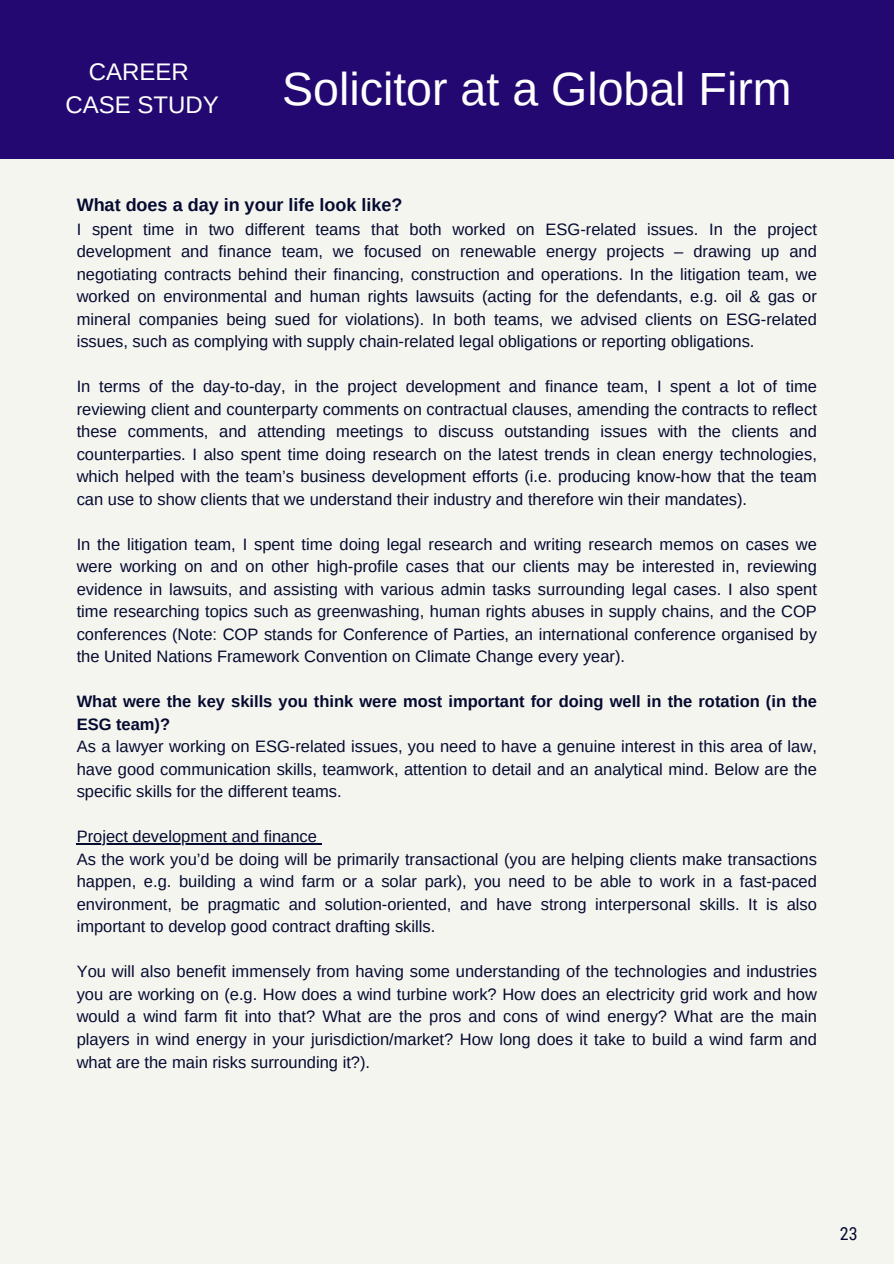
<style>
.page{position:relative;width:894px;height:1264px;background:#fff}
.page>*{position:absolute;margin:0;border:0;box-sizing:border-box;transform-origin:0 0}
.t1{font:46.5px "Arimo";color:#fff}
.t2{font:24px/32.7px "Arimo";color:#fff;text-align:center}
.t3{font:700 18px "Arimo";color:#050a30}
.t4{font:18px "Roboto Condensed";color:#050a30}
.t5{font:16.5px/22.5px "Arimo";color:#050a30;text-align:justify}
.t6{font:700 16.5px/22.5px "Arimo";color:#050a30}
</style>
<div class="page">
<div style="left:0;top:0;width:893px;height:1263px;background:#f5f5ef"></div>
<div style="left:0;top:0;width:893px;height:159px;background:#230871"></div>
<hr style="left:77px;top:843px;width:240px;height:1px;background:#050a30">
<h2 class="t2" style="left:65px;top:56px;width:155px">CAREER<br>CASE STUDY</h2>
<h1 class="t1" style="left:282px;top:63px;width:511px">Solicitor at a Global Firm</h1>
<p class="t3" style="left:77px;top:195px;width:327px">What does a day in your life look like?</p>
<p class="t5" style="left:77px;top:218px;width:741px">I spent time in two different teams that both worked on ESG-related issues. In the project development and finance team, we focused on renewable energy projects – drawing up and negotiating contracts behind their financing, construction and operations. In the litigation team, we worked on environmental and human rights lawsuits (acting for the defendants, e.g. oil &amp; gas or mineral companies being sued for violations). In both teams, we advised clients on ESG-related issues, such as complying with supply chain-related legal obligations or reporting obligations.</p>
<p class="t5" style="left:77px;top:375px;width:741px">In terms of the day-to-day, in the project development and finance team, I spent a lot of time reviewing client and counterparty comments on contractual clauses, amending the contracts to reflect these comments, and attending meetings to discuss outstanding issues with the clients and counterparties. I also spent time doing research on the latest trends in clean energy technologies, which helped with the team’s business development efforts (i.e. producing know-how that the team can use to show clients that we understand their industry and therefore win their mandates).</p>
<p class="t5" style="left:77px;top:533px;width:741px">In the litigation team, I spent time doing legal research and writing research memos on cases we were working on and on other high-profile cases that our clients may be interested in, reviewing evidence in lawsuits, and assisting with various admin tasks surrounding legal cases. I also spent time researching topics such as greenwashing, human rights abuses in supply chains, and the COP conferences (Note: COP stands for Conference of Parties, an international conference organised by the United Nations Framework Convention on Climate Change every year).</p>
<p class="t6" style="left:77px;top:690px;width:741px">What were the key skills you think were most important for doing well in the rotation (in the<br>ESG team)?</p>
<p class="t5" style="left:77px;top:735px;width:741px">As a lawyer working on ESG-related issues, you need to have a genuine interest in this area of law, have good communication skills, teamwork, attention to detail and an analytical mind. Below are the specific skills for the different teams.</p>
<p class="t5" style="left:77px;top:825px;width:242px">Project development and finance</p>
<p class="t5" style="left:77px;top:848px;width:741px">As the work you’d be doing will be primarily transactional (you are helping clients make transactions happen, e.g. building a wind farm or a solar park), you need to be able to work in a fast-paced environment, be pragmatic and solution-oriented, and have strong interpersonal skills. It is also important to develop good contract drafting skills.</p>
<p class="t5" style="left:77px;top:960px;width:741px">You will also benefit immensely from having some understanding of the technologies and industries you are working on (e.g. How does a wind turbine work? How does an electricity grid work and how would a wind farm fit into that? What are the pros and cons of wind energy? What are the main players in wind energy in your jurisdiction/market? How long does it take to build a wind farm and what are the main risks surrounding it?).</p>
<p class="t4" style="left:839px;top:1223px;width:19px">23</p>
</div>
